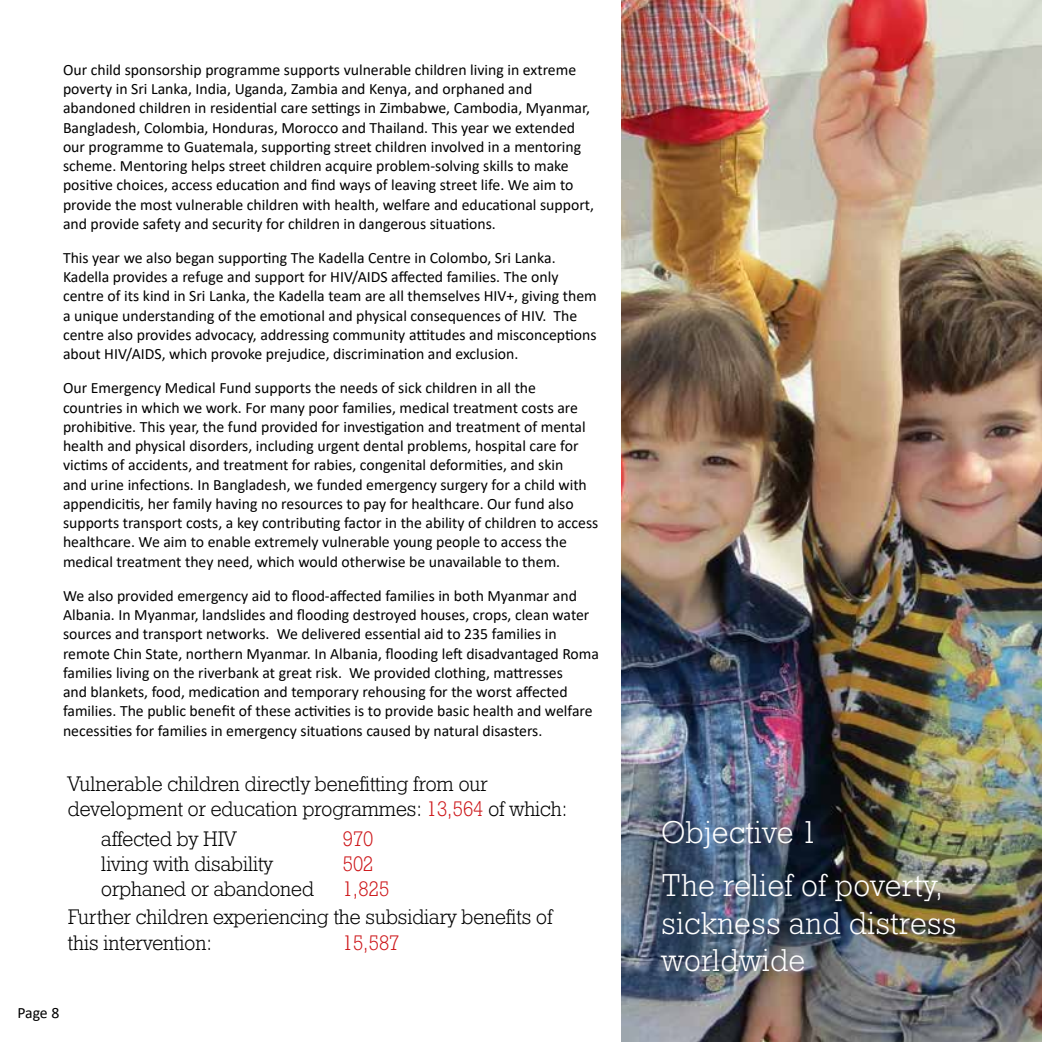
<style>
.page{position:relative;width:1042px;height:1042px;background:#fff}
.page>*{position:absolute;margin:0;border:0;box-sizing:border-box;transform-origin:0 0}
.t1{font:31.5px/52.7px "Geo Slb 712 Lt BT";letter-spacing:.02em;color:#fff}
.t2{font:21px/25.2px "Geo Slb 712 Lt BT";color:#000}
.t3{font:21px "Geo Slb 712 Lt BT";color:#cd171a}
.t4{font:15.75px/19.2px "Calibri";color:#000}
.s1{color:#cd171a}
</style>
<div class="page">
<img style="left:622px;top:0;width:420px;height:1042px">
<p class="t4" style="left:63px;top:60px;width:532px">Our child sponsorship programme supports vulnerable children living in extreme poverty in Sri Lanka, India, Uganda, Zambia and Kenya, and orphaned and abandoned children in residential care settings in Zimbabwe, Cambodia, Myanmar, Bangladesh, Colombia, Honduras, Morocco and Thailand. This year we extended our programme to Guatemala, supporting street children involved in a mentoring scheme. Mentoring helps street children acquire problem-solving skills to make positive choices, access education and find ways of leaving street life. We aim to provide the most vulnerable children with health, welfare and educational support, and provide safety and security for children in dangerous situations.</p>
<p class="t4" style="left:63px;top:248px;width:535px">This year we also began supporting The Kadella Centre in Colombo, Sri Lanka.<br>Kadella provides a refuge and support for HIV/AIDS affected families. The only centre of its kind in Sri Lanka, the Kadella team are all themselves HIV+, giving them a unique understanding of the emotional and physical consequences of HIV. The centre also provides advocacy, addressing community attitudes and misconceptions about HIV/AIDS, which provoke prejudice, discrimination and exclusion.</p>
<p class="t4" style="left:63px;top:378px;width:537px">Our Emergency Medical Fund supports the needs of sick children in all the countries in which we work. For many poor families, medical treatment costs are prohibitive. This year, the fund provided for investigation and treatment of mental health and physical disorders, including urgent dental problems, hospital care for victims of accidents, and treatment for rabies, congenital deformities, and skin<br>and urine infections. In Bangladesh, we funded emergency surgery for a child with appendicitis, her family having no resources to pay for healthcare. Our fund also supports transport costs, a key contributing factor in the ability of children to access healthcare. We aim to enable extremely vulnerable young people to access the medical treatment they need, which would otherwise be unavailable to them.</p>
<p class="t4" style="left:63px;top:585px;width:537px">We also provided emergency aid to flood-affected families in both Myanmar and Albania. In Myanmar, landslides and flooding destroyed houses, crops, clean water sources and transport networks. We delivered essential aid to 235 families in remote Chin State, northern Myanmar. In Albania, flooding left disadvantaged Roma families living on the riverbank at great risk. We provided clothing, mattresses<br>and blankets, food, medication and temporary rehousing for the worst affected families. The public benefit of these activities is to provide basic health and welfare necessities for families in emergency situations caused by natural disasters.</p>
<h2 class="t2" style="left:68px;top:771px;width:501px">Vulnerable children directly benefitting from our development or education programmes: <span class="s1">13,564</span> of which:</h2>
<h2 class="t2" style="left:101px;top:826px;width:137px">affected by HIV</h2>
<h2 class="t3" style="left:343px;top:825px;width:32px">970</h2>
<h2 class="t2" style="left:101px;top:851px;width:173px">living with disability</h2>
<h2 class="t3" style="left:343px;top:850px;width:32px">502</h2>
<h2 class="t2" style="left:101px;top:876px;width:214px">orphaned or abandoned</h2>
<h2 class="t3" style="left:343px;top:876px;width:48px">1,825</h2>
<h2 class="t2" style="left:68px;top:904px;width:486px">Further children experiencing the subsidiary benefits of this intervention:</h2>
<h2 class="t3" style="left:343px;top:929px;width:58px">15,587</h2>
<p class="t4" style="left:17px;top:1003px;width:44px">Page 8</p>
<h1 class="t1" style="left:661px;top:806px;width:283px">Objective 1<br>The relief of poverty,</h1>
<h1 class="t1" style="left:661px;top:903px;width:296px;line-height:37.8px">sickness and distress worldwide</h1>
</div>
